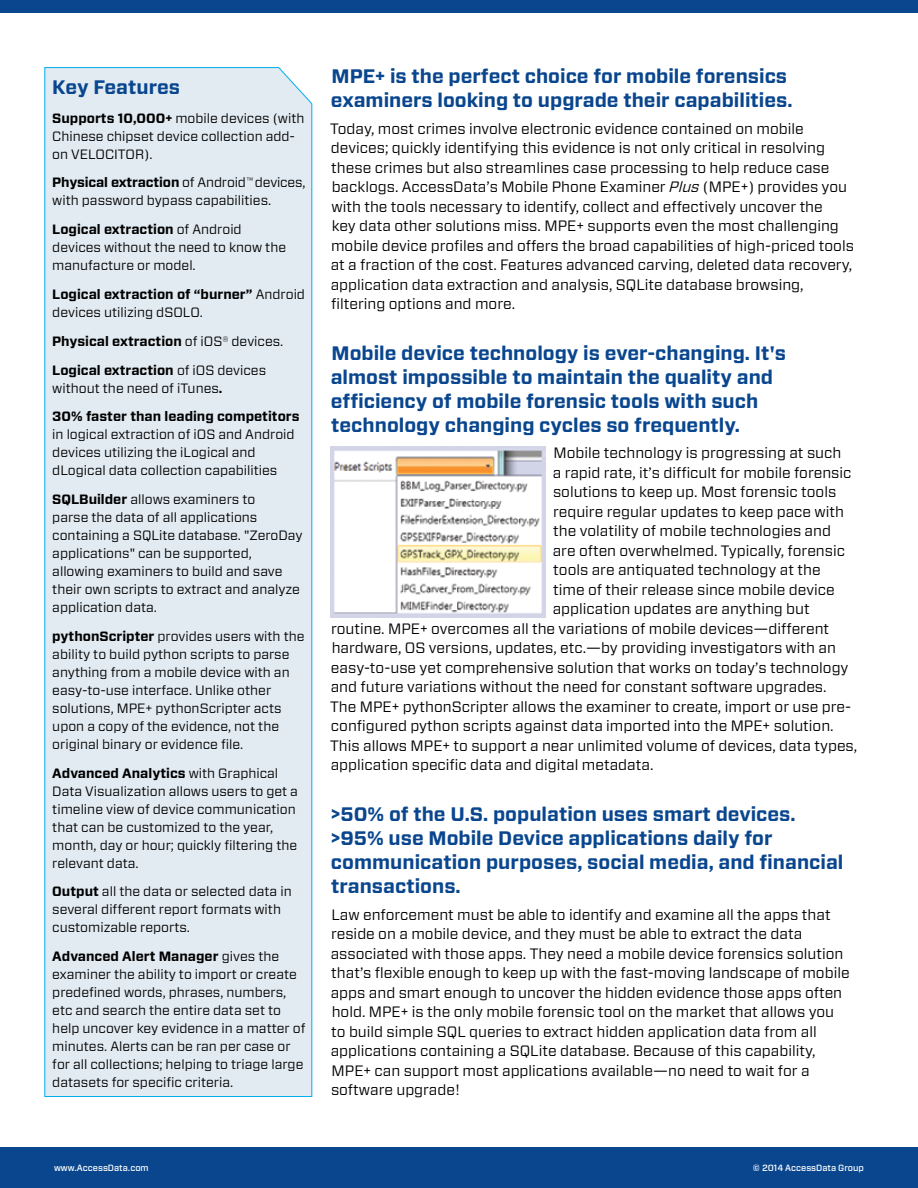
<style>
.page{position:relative;width:918px;height:1188px;background:#fff}
.page>*{position:absolute;margin:0;border:0;box-sizing:border-box;transform-origin:0 0}
.t1{font:700 19.5px/24px "Vitesse Sans";color:#09468e}
.t2{font:15px/19.5px "Vitesse Sans";color:#000}
.t3{font:13.5px/18px "Vitesse Sans";color:#000}
.t4{font:700 13.5px/28.8px "Vitesse Sans";color:#000}
.t5{font:500 9px "Vitesse Sans";color:#fff}
.s1{font-weight:700}
.s2{font-weight:400}
.s3{font-style:italic}
.s4{font-family:"Vitesse";font-weight:700}
</style>
<div class="page">
<div style="left:0;top:1148px;width:918px;height:40px;background:#09468e"></div>
<div style="left:0;top:0;width:918px;height:14px;background:#09468e"></div>
<div style="left:44px;top:67px;width:268px;height:1030px;background:#e2ebf2"></div>
<img style="left:330px;top:446px;width:216px;height:171px">
<h1 class="t1" style="left:52px;top:75px;width:129px">Key Features</h1>
<p class="t3" style="left:52px;top:109px;width:254px"><span class="s1">Supports 10,000+</span> mobile devices (with<br>Chinese chipset device collection add&shy;on VELOCITOR).</p>
<p class="t3" style="left:52px;top:173px;width:255px"><span class="s1">Physical extraction</span> of Android<sup>™</sup> devices, with password bypass capabilities.</p>
<p class="t3" style="left:52px;top:220px;width:235px"><span class="s1">Logical extraction</span> of Android devices without the need to know the manufacture or model.</p>
<p class="t3" style="left:52px;top:285px;width:254px"><span class="s1">Logical extraction of “burner”</span> Android devices utilizing dSOLO.</p>
<p class="t4" style="left:52px;top:327px;width:233px">Physical extraction <span class="s2">of iOS® devices.<br></span>Logical extraction <span class="s2">of iOS devices</span></p>
<p class="t4" style="left:52px;top:374px;width:249px"><span class="s2">without the need of iTunes</span>.<br>30% faster than leading competitors</p>
<p class="t3" style="left:52px;top:425px;width:244px">in logical extraction of iOS and Android devices utilizing the iLogical and dLogical data collection capabilities</p>
<p class="t3" style="left:52px;top:490px;width:252px"><span class="s1">SQLBuilder</span> allows examiners to<br>parse the data of all applications containing a SQLite database. "ZeroDay applications" can be supported, allowing examiners to build and save their own scripts to extract and analyze application data.</p>
<p class="t3" style="left:52px;top:627px;width:254px"><span class="s1">pythonScripter</span> provides users with the ability to build python scripts to parse anything from a mobile device with an easy-to-use interface. Unlike other solutions, MPE+ pythonScripter acts upon a copy of the evidence, not the original binary or evidence file.</p>
<p class="t3" style="left:52px;top:764px;width:247px"><span class="s1">Advanced Analytics</span> with Graphical Data Visualization allows users to get a timeline view of device communication that can be customized to the year, month, day or hour; quickly filtering the relevant data.</p>
<p class="t3" style="left:52px;top:883px;width:241px"><span class="s1">Output</span> all the data or selected data in several different report formats with customizable reports.</p>
<p class="t3" style="left:52px;top:947px;width:255px"><span class="s1">Advanced Alert Manager</span> gives the examiner the ability to import or create predefined words, phrases, numbers, etc and search the entire data set to help uncover key evidence in a matter of minutes. Alerts can be ran per case or for all collections; helping to triage large datasets for specific criteria.</p>
<h1 class="t1" style="left:331px;top:65px;width:463px">MPE+ is the perfect choice for mobile forensics examiners looking to upgrade their capabilities.</h1>
<p class="t2" style="left:330px;top:118px;width:525px">Today, most crimes involve electronic evidence contained on mobile devices; quickly identifying this evidence is not only critical in resolving these crimes but also streamlines case processing to help reduce case backlogs. AccessData’s Mobile Phone Examiner <span class="s3">Plus</span> (MPE+) provides you with the tools necessary to identify, collect and effectively uncover the<br>key data other solutions miss. MPE+ supports even the most challenging mobile device profiles and offers the broad capabilities of high-priced tools at a fraction of the cost. Features advanced carving, deleted data recovery, application data extraction and analysis, SQLite database browsing, filtering options and more.</p>
<h1 class="t1" style="left:331px;top:342px;width:457px">Mobile device technology is ever-changing. It's almost impossible to maintain the quality and efficiency of mobile forensic tools with such technology changing cycles so frequently.</h1>
<p class="t2" style="left:554px;top:443px;width:289px">Mobile technology is progressing at such</p>
<p class="t2" style="left:553px;top:463px;width:300px">a rapid rate, it’s difficult for mobile forensic</p>
<p class="t2" style="left:553px;top:482px;width:285px">solutions to keep up. Most forensic tools</p>
<p class="t2" style="left:553px;top:502px;width:293px">require regular updates to keep pace with</p>
<p class="t2" style="left:553px;top:521px;width:279px">the volatility of mobile technologies and</p>
<p class="t2" style="left:553px;top:541px;width:294px">are often overwhelmed. Typically, forensic</p>
<p class="t2" style="left:553px;top:560px;width:269px">tools are antiquated technology at the</p>
<p class="t2" style="left:553px;top:580px;width:283px">time of their release since mobile device</p>
<p class="t2" style="left:553px;top:599px;width:259px">application updates are anything but</p>
<p class="t2" style="left:331px;top:619px;width:500px">routine. MPE+ overcomes all the variations of mobile devices—different</p>
<p class="t2" style="left:332px;top:638px;width:506px">hardware, OS versions, updates, etc.—by providing investigators with an</p>
<p class="t2" style="left:331px;top:658px;width:519px">easy-to-use yet comprehensive solution that works on today’s technology</p>
<p class="t2" style="left:331px;top:677px;width:497px">and future variations without the need for constant software upgrades.</p>
<p class="t2" style="left:330px;top:697px;width:522px">The MPE+ pythonScripter allows the examiner to create, import or use pre-</p>
<p class="t2" style="left:331px;top:716px;width:504px">configured python scripts against data imported into the MPE+ solution.</p>
<p class="t2" style="left:330px;top:736px;width:529px">This allows MPE+ to support a near unlimited volume of devices, data types,</p>
<p class="t2" style="left:331px;top:755px;width:324px">application specific data and digital metadata.</p>
<h1 class="t1" style="left:331px;top:803px;width:514px">&gt;50% of the U.S. population uses smart devices. &gt;95% use Mobile Device applications daily for communication purposes, social media, and financial transactions.</h1>
<p class="t2" style="left:331px;top:904px;width:520px">Law enforcement must be able to identify and examine all the apps that reside on a mobile device, and they must be able to extract the data associated with those apps. They need a mobile device forensics solution that’s flexible enough to keep up with the fast-moving landscape of mobile apps and smart enough to uncover the hidden evidence those apps often hold. MPE+ is the only mobile forensic tool on the market that allows you to build simple SQL queries to extract hidden application data from all applications containing a SQLite database. Because of this capability, MPE+ can support most applications available—no need to wait for a software upgrade!</p>
<p class="t5" style="left:54px;top:1162px;width:96px">www.AccessData.com</p>
<p class="t5" style="left:753px;top:1162px;width:113px"><span class="s4">©</span> 2014 AccessData Group</p>
</div>
